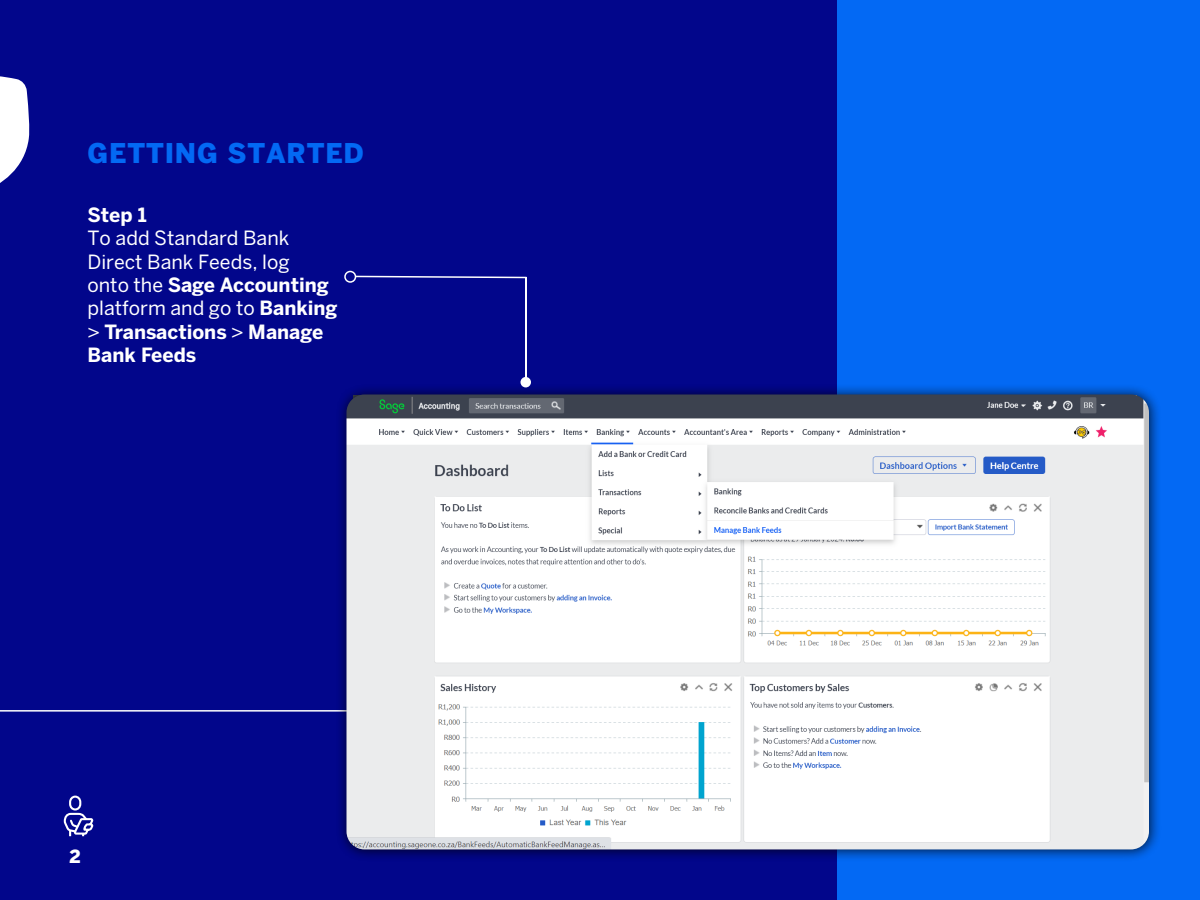
<style>
.page{position:relative;width:1200px;height:900px;background:#fff}
.page>*{position:absolute;margin:0;border:0;box-sizing:border-box;transform-origin:0 0}
.t1{font:900 27px "Benton Sans";letter-spacing:.03em;color:#0369f4}
.t2{font:19.5px/23.4px "Benton Sans";color:#fff}
.t3{font:700 19.5px "Benton Sans";color:#fff}
.t4{font:900 18px "Benton Sans";color:#fff}
.s1{font-weight:700}
</style>
<div class="page">
<div style="left:0;top:0;width:851px;height:900px;background:#02068b"></div>
<div style="left:837px;top:0;width:363px;height:900px;background:#0369f4"></div>
<svg style="left:0;top:76px;width:30px;height:107px"></svg>
<hr style="left:0;top:710px;width:765px;height:2px;background:#fff">
<div style="left:69px;top:796px;width:12px;height:15px;border:2px solid #fff;border-radius:5px"></div>
<svg style="left:63px;top:812px;width:31px;height:25px"></svg>
<div style="left:336px;top:384px;width:826px;height:478px;background:#000;opacity:.75"></div>
<img style="left:346px;top:394px;width:803px;height:455px">
<svg style="left:356px;top:275px;width:171px;height:4px"></svg>
<div style="left:520px;top:377px;width:11px;height:10px;background:#fff;border-radius:50%"></div>
<div style="left:344px;top:271px;width:12px;height:12px;border:2px solid #fff;border-radius:50%"></div>
<hr style="left:525px;top:277px;width:1px;height:107px;background:#fff">
<p class="t1" style="left:87px;top:137px;width:278px">GETTING STARTED</p>
<p class="t3" style="left:87px;top:202px;width:61px">Step 1</p>
<p class="t2" style="left:87px;top:226px;width:252px">To add Standard Bank<br>Direct Bank Feeds, log<br>onto the <span class="s1">Sage Accounting </span>platform and go to <span class="s1">Banking </span>&gt; <span class="s1">Transactions</span> &gt; <span class="s1">Manage<br>Bank Feeds</span></p>
<p class="t4" style="left:70px;top:845px;width:13px">2</p>
</div>
